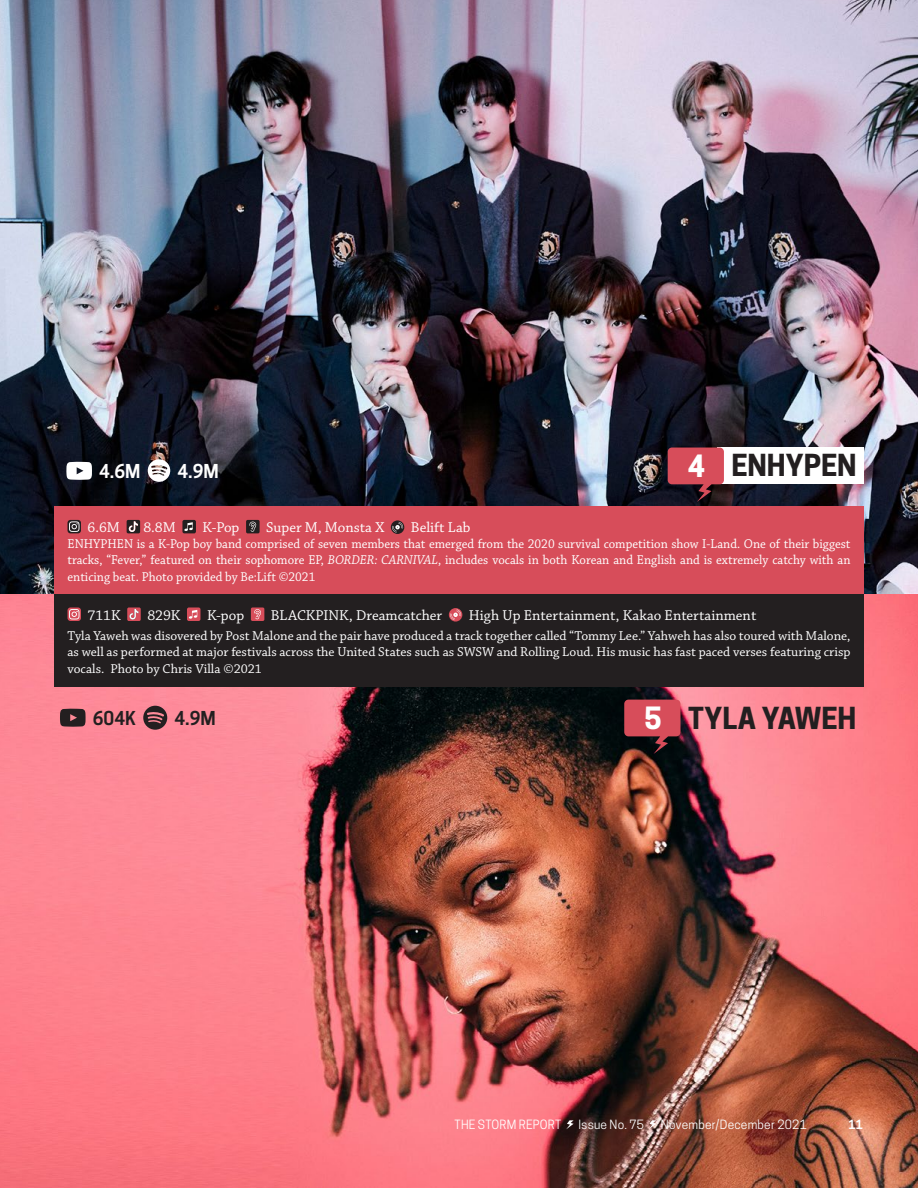
<style>
.page{position:relative;width:918px;height:1188px;background:#fff}
.page>*{position:absolute;margin:0;border:0;box-sizing:border-box;transform-origin:0 0}
.t1{font:700 28.8px "Cooper Hewitt";color:#fff}
.t2{font:700 28.5px "Cooper Hewitt";letter-spacing:-.005em;color:#231f20}
.t3{font:600 18px "Cooper Hewitt";color:#fff}
.t4{font:600 18px "Cooper Hewitt";color:#231f20}
.t5{font:15px "Chaparral Pro";color:#fff}
.t6{font:13.5px/16.2px "Chaparral Pro";color:#fff;text-align:justify;scale:.95 1}
.t7{font:13.5px/16.2px "Chaparral Pro";color:#fff;text-align:justify}
.t8{font:12px "Cooper Hewitt";letter-spacing:.02em;color:#fff}
.t9{font:600 12px "Cooper Hewitt";color:#fff}
.s1{font-style:italic}
</style>
<div class="page">
<img style="left:0;top:0;width:918px;height:1188px">
<div style="left:54px;top:506px;width:810px;height:88px;background:#d74d5a"></div>
<div style="left:68px;top:520px;width:13px;height:13px;background:#231f20;border-radius:3px"></div>
<svg style="left:69px;top:521px;width:11px;height:11px"></svg>
<svg style="left:127px;top:520px;width:13px;height:13px"></svg>
<div style="left:182px;top:520px;width:14px;height:13px;background:#231f20;border-radius:2px"></div>
<svg style="left:184px;top:522px;width:9px;height:9px"></svg>
<div style="left:246px;top:520px;width:14px;height:13px;background:#231f20;border-radius:2px"></div>
<svg style="left:249px;top:521px;width:8px;height:11px"></svg>
<svg style="left:391px;top:520px;width:13px;height:14px"></svg>
<svg style="left:392px;top:522px;width:12px;height:11px"></svg>
<svg style="left:66px;top:462px;width:26px;height:18px"></svg>
<svg style="left:148px;top:459px;width:22px;height:23px"></svg>
<div style="left:718px;top:448px;width:146px;height:36px;background:#fff"></div>
<svg style="left:668px;top:448px;width:56px;height:54px"></svg>
<div style="left:54px;top:594px;width:810px;height:92px;background:#231f20"></div>
<div style="left:68px;top:608px;width:13px;height:13px;background:#d74d5a;border-radius:3px"></div>
<svg style="left:69px;top:609px;width:11px;height:11px"></svg>
<svg style="left:127px;top:608px;width:14px;height:13px"></svg>
<div style="left:187px;top:608px;width:13px;height:13px;background:#d74d5a;border-radius:2px"></div>
<svg style="left:189px;top:610px;width:8px;height:9px"></svg>
<div style="left:251px;top:608px;width:13px;height:13px;background:#d74d5a;border-radius:2px"></div>
<svg style="left:254px;top:609px;width:7px;height:10px"></svg>
<svg style="left:449px;top:608px;width:13px;height:14px"></svg>
<svg style="left:450px;top:609px;width:12px;height:11px"></svg>
<svg style="left:60px;top:709px;width:26px;height:18px"></svg>
<svg style="left:143px;top:706px;width:24px;height:24px"></svg>
<svg style="left:624px;top:700px;width:57px;height:54px"></svg>
<svg style="left:566px;top:1120px;width:8px;height:9px"></svg>
<svg style="left:649px;top:1120px;width:7px;height:9px"></svg>
<p class="t3" style="left:99px;top:461px;width:43px">4.6M</p>
<p class="t3" style="left:177px;top:461px;width:43px">4.9M</p>
<p class="t1" style="left:688px;top:449px;width:19px">4</p>
<p class="t2" style="left:731px;top:449px;width:127px">ENHYPEN</p>
<p class="t5" style="left:88px;top:519px;width:34px">6.6M</p>
<p class="t5" style="left:143px;top:519px;width:34px">8.8M</p>
<p class="t5" style="left:203px;top:519px;width:38px">K-Pop</p>
<p class="t5" style="left:266px;top:519px;width:120px">Super M, Monsta X</p>
<p class="t5" style="left:411px;top:519px;width:61px">Belift Lab</p>
<p class="t6" style="left:68px;top:536px;width:826px">ENHYPHEN is a K-Pop boy band comprised of seven members that emerged from the 2020 survival competition show I-Land. One of their biggest tracks, “Fever,” featured on their sophomore EP, <span class="s1">BORDER: CARNIVAL</span>, includes vocals in both Korean and English and is extremely catchy with an enticing beat. Photo provided by Be:Lift ©2021</p>
<p class="t5" style="left:88px;top:606px;width:35px">711K</p>
<p class="t5" style="left:147px;top:606px;width:35px">829K</p>
<p class="t5" style="left:207px;top:606px;width:39px">K-pop</p>
<p class="t5" style="left:271px;top:606px;width:173px">BLACKPINK, Dreamcatcher</p>
<p class="t5" style="left:469px;top:606px;width:289px">High Up Entertainment, Kakao Entertainment</p>
<p class="t7" style="left:68px;top:628px;width:785px">Tyla Yaweh was disovered by Post Malone and the pair have produced a track together called “Tommy Lee.” Yahweh has also toured with Malone, as well as performed at major festivals across the United States such as SWSW and Rolling Loud. His music has fast paced verses featuring crisp vocals. Photo by Chris Villa ©2021</p>
<p class="t4" style="left:93px;top:707px;width:45px">604K</p>
<p class="t4" style="left:174px;top:707px;width:43px">4.9M</p>
<p class="t1" style="left:644px;top:701px;width:19px">5</p>
<p class="t2" style="left:688px;top:701px;width:170px">TYLA YAWEH</p>
<p class="t8" style="left:455px;top:1118px;width:108px">THE STORM REPORT</p>
<p class="t8" style="left:578px;top:1118px;width:67px">Issue No. 75</p>
<p class="t8" style="left:661px;top:1118px;width:147px">November/December 2021</p>
<p class="t9" style="left:849px;top:1118px;width:16px">11</p>
</div>
